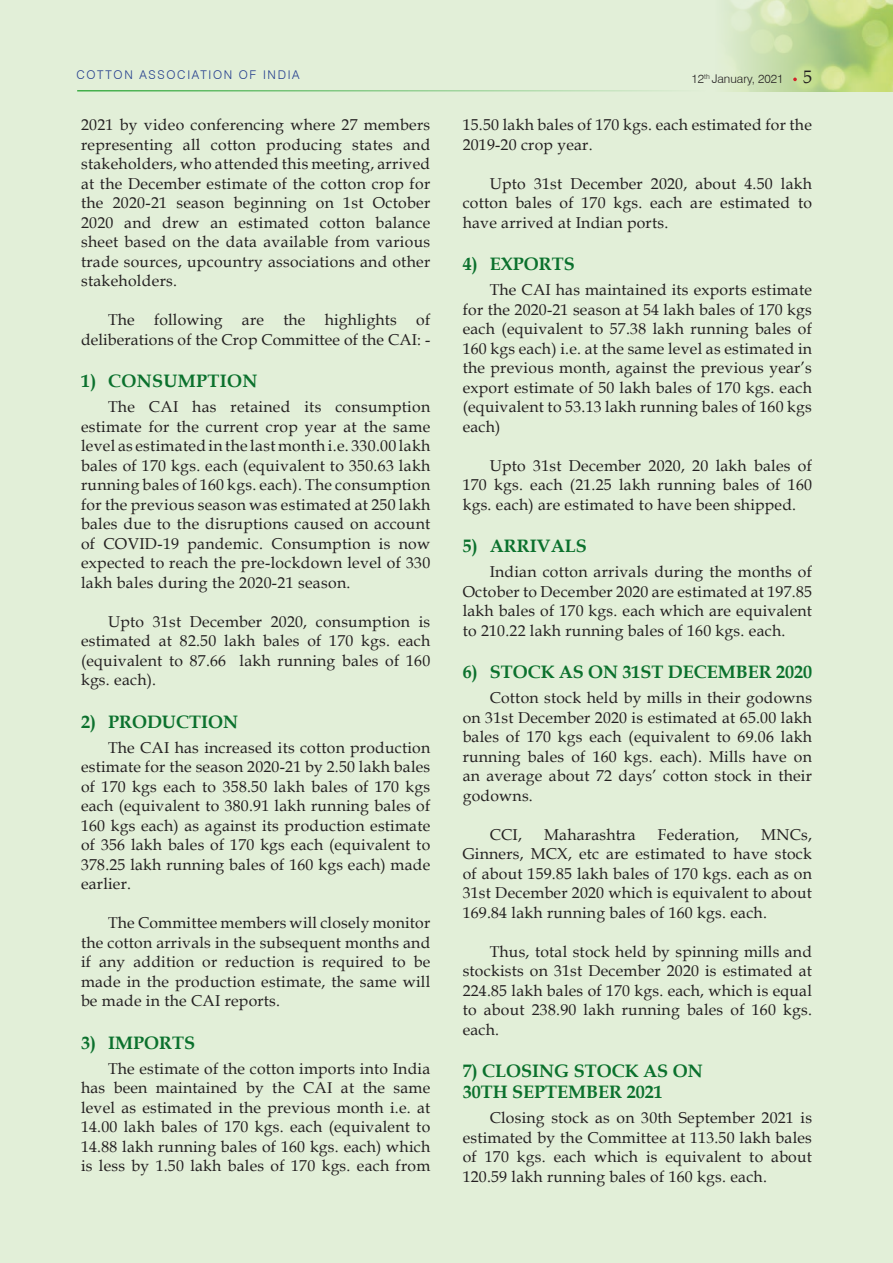
<style>
.page{position:relative;width:893px;height:1263px;background:#e2efd8}
.page>*{position:absolute;margin:0;border:0;box-sizing:border-box;transform-origin:0 0}
.BODY_BOLD{font:700 18px/21px "Book Antiqua";color:#0b712d}
.BODY_BOLD-2{font:700 18px "Book Antiqua";letter-spacing:.02em;color:#0b712d}
.BODY_TEXT{font:15.75px/19.5px "Book Antiqua";letter-spacing:.015em;color:#231f20;text-align:justify}
.t1{font:300 12px "Swiss 721 BT";letter-spacing:.14em;color:#253f8e}
.t2{font:300 12px "Swiss 721 BT";color:#231f20}
.s1{font-family:"Book Antiqua";font-weight:400;font-size:18px}
</style>
<div class="page">
<img style="left:728px;top:0;width:165px;height:91px">
<hr style="left:77px;top:90px;width:628px;height:2px;background:#40ae49">
<svg style="left:793px;top:78px;width:4px;height:3px"></svg>
<p class="t1" style="left:76px;top:67px;width:225px">COTTON ASSOCIATION OF INDIA</p>
<p class="t2" style="left:691px;top:71px;width:122px">12<sup>th</sup> January, 2021 <span class="s1">5</span></p>
<p class="BODY_TEXT" style="left:81px;top:115px;width:351px">2021 by video conferencing where 27 members representing all cotton producing states and stakeholders, who attended this meeting, arrived at the December estimate of the cotton crop for the 2020-21 season beginning on 1st October 2020 and drew an estimated cotton balance sheet based on the data available from various trade sources, upcountry associations and other stakeholders.</p>
<p class="BODY_TEXT" style="left:81px;top:310px;width:351px;text-align:right">The following are the highlights of deliberations of the Crop Committee of the CAI: -</p>
<p class="BODY_BOLD-2" style="left:81px;top:369px;width:178px">1) CONSUMPTION</p>
<p class="BODY_TEXT" style="left:81px;top:397px;width:351px;text-indent:27px">The CAI has retained its consumption estimate for the current crop year at the same level as estimated in the last month i.e. 330.00 lakh bales of 170 kgs. each (equivalent to 350.63 lakh running bales of 160 kgs. each). The consumption for the previous season was estimated at 250 lakh bales due to the disruptions caused on account of COVID-19 pandemic. Consumption is now expected to reach the pre-lockdown level of 330 lakh bales during the 2020-21 season.</p>
<p class="BODY_TEXT" style="left:81px;top:611px;width:351px;text-indent:27px">Upto 31st December 2020, consumption is estimated at 82.50 lakh bales of 170 kgs. each (equivalent to 87.66 lakh running bales of 160 kgs. each).</p>
<p class="BODY_BOLD" style="left:81px;top:711px;width:158px">2) PRODUCTION</p>
<p class="BODY_TEXT" style="left:81px;top:737px;width:351px;text-indent:27px">The CAI has increased its cotton production estimate for the season 2020-21 by 2.50 lakh bales of 170 kgs each to 358.50 lakh bales of 170 kgs each (equivalent to 380.91 lakh running bales of 160 kgs each) as against its production estimate of 356 lakh bales of 170 kgs each (equivalent to 378.25 lakh running bales of 160 kgs each) made earlier.</p>
<p class="BODY_TEXT" style="left:81px;top:913px;width:351px;text-indent:27px">The Committee members will closely monitor the cotton arrivals in the subsequent months and if any addition or reduction is required to be made in the production estimate, the same will be made in the CAI reports.</p>
<p class="BODY_BOLD" style="left:81px;top:1032px;width:115px">3) IMPORTS</p>
<p class="BODY_TEXT" style="left:81px;top:1058px;width:351px;text-indent:27px">The estimate of the cotton imports into India has been maintained by the CAI at the same level as estimated in the previous month i.e. at 14.00 lakh bales of 170 kgs. each (equivalent to 14.88 lakh running bales of 160 kgs. each) which is less by 1.50 lakh bales of 170 kgs. each from</p>
<p class="BODY_TEXT" style="left:463px;top:115px;width:351px">15.50 lakh bales of 170 kgs. each estimated for the<br>2019-20 crop year.</p>
<p class="BODY_TEXT" style="left:463px;top:173px;width:351px;text-indent:27px">Upto 31st December 2020, about 4.50 lakh cotton bales of 170 kgs. each are estimated to have arrived at Indian ports.</p>
<p class="BODY_BOLD" style="left:463px;top:254px;width:113px">4) EXPORTS</p>
<p class="BODY_TEXT" style="left:463px;top:280px;width:351px;text-indent:27px">The CAI has maintained its exports estimate for the 2020-21 season at 54 lakh bales of 170 kgs each (equivalent to 57.38 lakh running bales of 160 kgs each) i.e. at the same level as estimated in the previous month, against the previous year’s export estimate of 50 lakh bales of 170 kgs. each (equivalent to 53.13 lakh running bales of 160 kgs each)</p>
<p class="BODY_TEXT" style="left:463px;top:455px;width:351px;text-indent:27px">Upto 31st December 2020, 20 lakh bales of 170 kgs. each (21.25 lakh running bales of 160 kgs. each) are estimated to have been shipped.</p>
<p class="BODY_BOLD" style="left:463px;top:536px;width:126px">5) ARRIVALS</p>
<p class="BODY_TEXT" style="left:463px;top:562px;width:351px;text-indent:27px">Indian cotton arrivals during the months of October to December 2020 are estimated at 197.85 lakh bales of 170 kgs. each which are equivalent to 210.22 lakh running bales of 160 kgs. each.</p>
<p class="BODY_BOLD" style="left:463px;top:662px;width:351px">6) STOCK AS ON 31ST DECEMBER 2020</p>
<p class="BODY_TEXT" style="left:463px;top:688px;width:351px;text-indent:27px">Cotton stock held by mills in their godowns on 31st December 2020 is estimated at 65.00 lakh bales of 170 kgs each (equivalent to 69.06 lakh running bales of 160 kgs. each). Mills have on an average about 72 days’ cotton stock in their godowns.</p>
<p class="BODY_TEXT" style="left:490px;top:824px;width:34px">CCI,</p>
<p class="BODY_TEXT" style="left:544px;top:824px;width:93px">Maharashtra</p>
<p class="BODY_TEXT" style="left:658px;top:824px;width:83px">Federation,</p>
<p class="BODY_TEXT" style="left:463px;top:824px;width:351px;text-indent:299px">MNCs, Ginners, MCX, etc are estimated to have stock of about 159.85 lakh bales of 170 kgs. each as on 31st December 2020 which is equivalent to about 169.84 lakh running bales of 160 kgs. each.</p>
<p class="BODY_TEXT" style="left:463px;top:941px;width:351px;text-indent:27px">Thus, total stock held by spinning mills and stockists on 31st December 2020 is estimated at 224.85 lakh bales of 170 kgs. each, which is equal to about 238.90 lakh running bales of 160 kgs. each.</p>
<p class="BODY_BOLD" style="left:463px;top:1061px;width:241px">7) CLOSING STOCK AS ON<br>30TH SEPTEMBER 2021</p>
<p class="BODY_TEXT" style="left:463px;top:1108px;width:351px;text-indent:27px">Closing stock as on 30th September 2021 is estimated by the Committee at 113.50 lakh bales of 170 kgs. each which is equivalent to about 120.59 lakh running bales of 160 kgs. each.</p>
</div>
